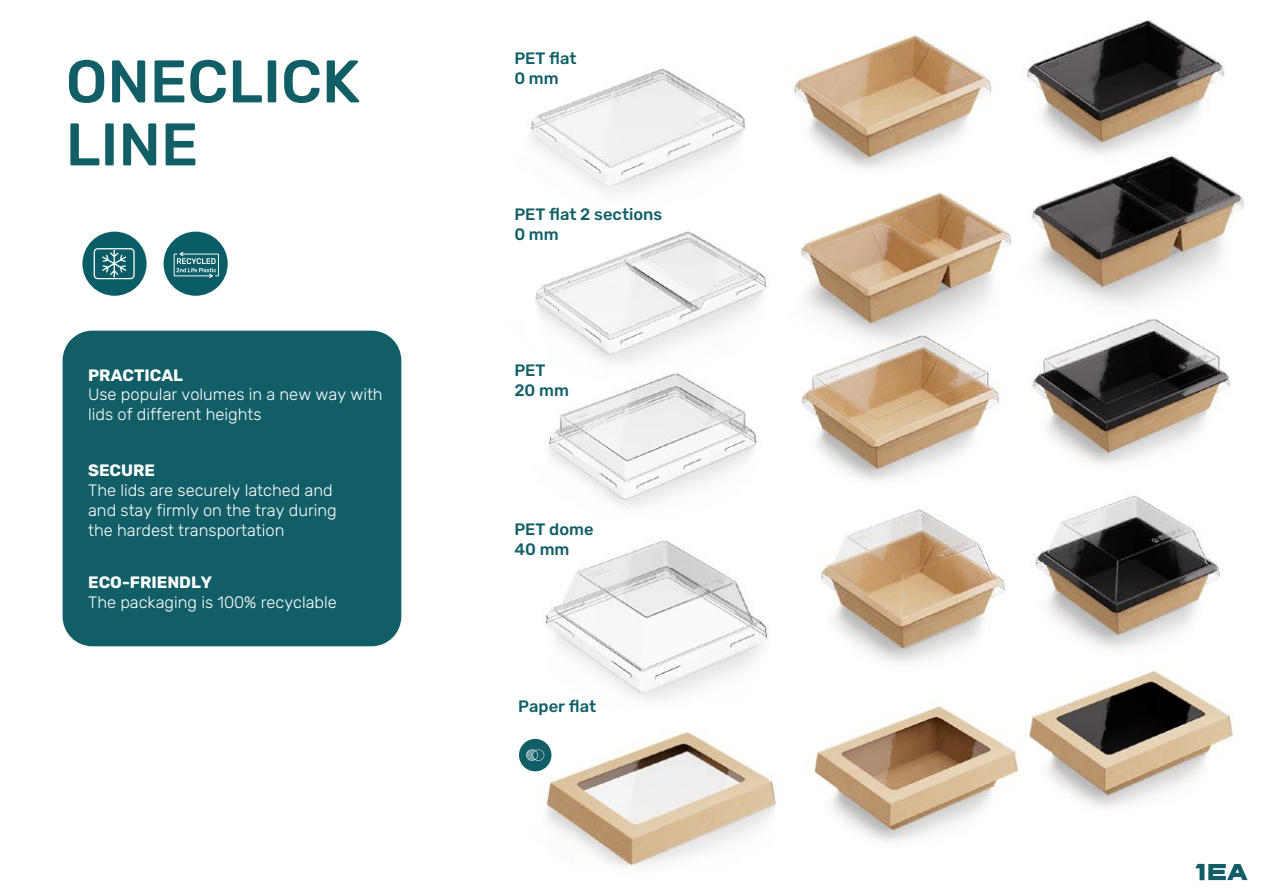
<style>
.page{position:relative;width:1263px;height:893px;background:#fff}
.page>*{position:absolute;margin:0;border:0;box-sizing:border-box;transform-origin:0 0}
.t1{font:500 60px/63px "Rubik";color:#115e67}
.t2{font:300 16.5px/19.8px "Rubik";color:#fff}
.t3{font:500 16.5px/19.8px "Rubik";color:#115e67}
.t4{font:700 16.5px "Rubik";color:#fff}
</style>
<div class="page">
<img style="left:62px;top:20px;width:1186px;height:861px">
<div style="left:63px;top:331px;width:338px;height:315px;background:#115e67;border-radius:30px"></div>
<div style="left:519px;top:739px;width:32px;height:32px;background:#115e67;border-radius:50%"></div>
<svg style="left:526px;top:749px;width:18px;height:12px"></svg>
<div style="left:164px;top:232px;width:64px;height:64px;background:#0a5d67;border-radius:32px"></div>
<svg style="left:174px;top:252px;width:45px;height:26px"></svg>
<div style="left:82px;top:232px;width:65px;height:64px;background:#0a5d67;border-radius:50%"></div>
<svg style="left:94px;top:248px;width:41px;height:31px"></svg>
<svg style="left:1195px;top:864px;width:52px;height:16px"></svg>
<h1 class="t1" style="left:66px;top:52px;width:296px">ONECLICK<br>LINE</h1>
<p class="t4" style="left:88px;top:366px;width:96px">PRACTICAL</p>
<p class="t2" style="left:88px;top:385px;width:296px">Use popular volumes in a new way with lids of different heights</p>
<p class="t4" style="left:88px;top:461px;width:68px">SECURE</p>
<p class="t2" style="left:88px;top:481px;width:250px">The lids are securely latched and and stay firmly on the tray during the hardest transportation</p>
<p class="t4" style="left:88px;top:573px;width:125px">ECO-FRIENDLY</p>
<p class="t2" style="left:88px;top:593px;width:250px">The packaging is 100% recyclable</p>
<p class="t3" style="left:514px;top:49px;width:64px">PET flat<br>0 mm</p>
<p class="t3" style="left:514px;top:205px;width:149px">PET flat 2 sections<br>0 mm</p>
<p class="t3" style="left:514px;top:361px;width:56px">PET<br>20 mm</p>
<p class="t3" style="left:514px;top:520px;width:81px">PET dome<br>40 mm</p>
<p class="t3" style="left:518px;top:697px;width:79px">Paper flat</p>
</div>
